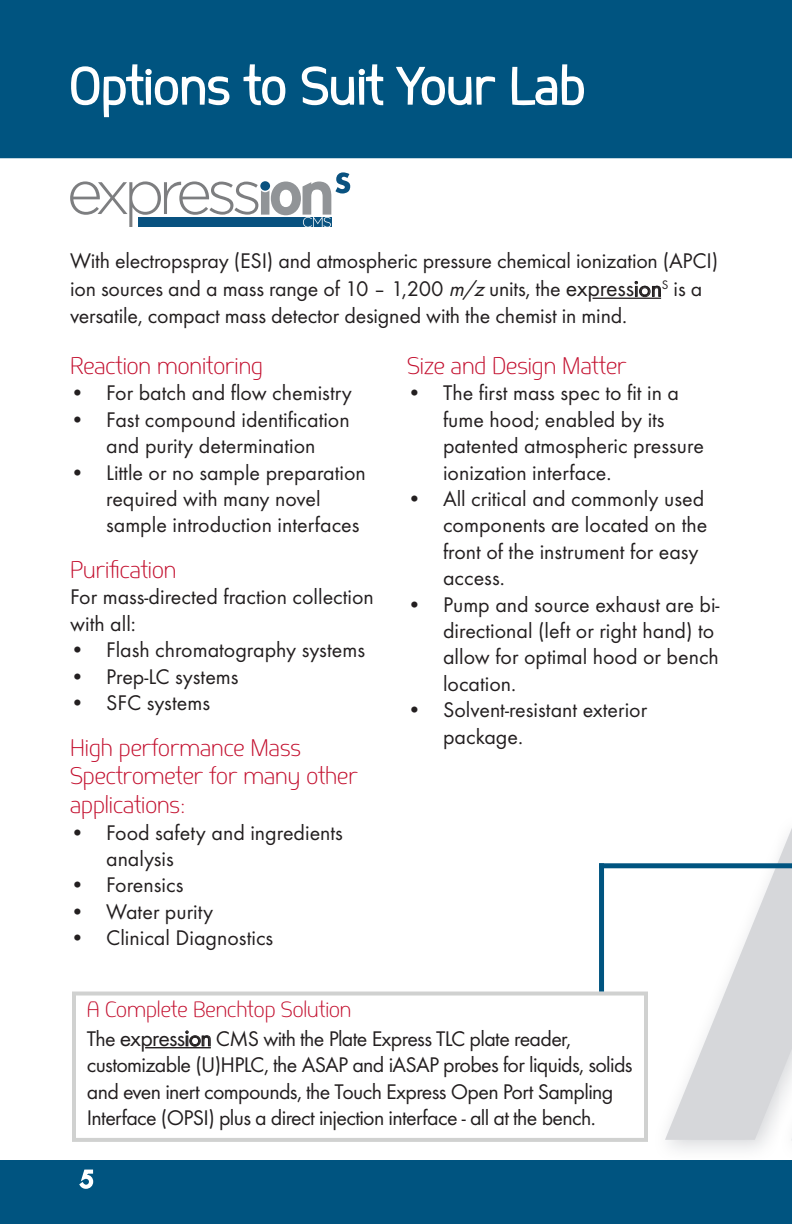
<style>
.page{position:relative;width:792px;height:1224px;background:#fff}
.page>*{position:absolute;margin:0;border:0;box-sizing:border-box;transform-origin:0 0}
.t1{font:300 24px/28.8px "Springsteel";color:#c3102f}
.t2{font:22px/26.4px "Futura TOT";color:#231f20}
.t3{font:22px/26.4px "Futura TOT";letter-spacing:-.03em;color:#231f20}
.t4{font:300 22px "Springsteel";color:#c3102f}
.s1{font-style:italic}
.s2{font-size:24px}
</style>
<div class="page">
<div style="left:0;top:0;width:792px;height:158px;background:#005480"></div>
<div style="left:0;top:1161px;width:792px;height:63px;background:#005480"></div>
<svg style="left:79px;top:1169px;width:15px;height:20px"></svg>
<svg style="left:70px;top:65px;width:161px;height:54px"></svg>
<svg style="left:242px;top:66px;width:45px;height:41px"></svg>
<svg style="left:300px;top:65px;width:85px;height:42px"></svg>
<svg style="left:394px;top:65px;width:102px;height:42px"></svg>
<svg style="left:510px;top:66px;width:75px;height:41px"></svg>
<svg style="left:635px;top:281px;width:26px;height:17px"></svg>
<svg style="left:70px;top:172px;width:280px;height:55px"></svg>
<hr style="left:593px;top:298px;width:68px;height:1px;background:#231f20">
<div style="left:72px;top:992px;width:576px;height:150px;border:4px solid #d0d1d0"></div>
<svg style="left:185px;top:1030px;width:26px;height:17px"></svg>
<img style="left:653px;top:868px;width:126px;height:293px">
<svg style="left:665px;top:828px;width:127px;height:312px"></svg>
<div style="left:599px;top:863px;width:5px;height:129px;background:#005480"></div>
<div style="left:599px;top:863px;width:193px;height:5px;background:#005480"></div>
<hr style="left:145px;top:1047px;width:66px;height:1px;background:#231f20">
<p class="t2" style="left:70px;top:246px;width:650px;line-height:28.8px">With electropspray (ESI) and atmospheric pressure chemical ionization (APCI) ion sources and a mass range of 10 – 1,200 <span class="s1">m/z</span>units, the <span class="s2">expression</span><sup>S</sup> is a</p>
<p class="t2" style="left:70px;top:302px;width:558px">versatile, compact mass detector designed with the chemist in mind.</p>
<p class="t1" style="left:70px;top:351px;width:194px">Reaction monitoring</p>
<p class="t2" style="left:70px;top:380px;width:283px">• For batch and flow chemistry</p>
<p class="t2" style="left:70px;top:406px;width:281px;text-align:center">• Fast compound identification and purity determination</p>
<p class="t2" style="left:106px;top:459px;width:261px;text-indent:-36px">• Little or no sample preparation required with many novel sample introduction interfaces</p>
<p class="t1" style="left:70px;top:555px;width:108px">Purification</p>
<p class="t2" style="left:70px;top:584px;width:305px">For mass-directed fraction collection with all:</p>
<p class="t2" style="left:70px;top:637px;width:296px">• Flash chromatography systems</p>
<p class="t2" style="left:70px;top:663px;width:170px">• Prep-LC systems</p>
<p class="t2" style="left:70px;top:689px;width:142px">• SFC systems</p>
<p class="t1" style="left:70px;top:733px;width:289px">High performance Mass<br>Spectrometer for many other applications:</p>
<p class="t2" style="left:106px;top:819px;width:238px;text-indent:-36px">• Food safety and ingredients analysis</p>
<p class="t2" style="left:70px;top:872px;width:115px">• Forensics</p>
<p class="t2" style="left:70px;top:898px;width:145px">• Water purity</p>
<p class="t2" style="left:70px;top:925px;width:205px">• Clinical Diagnostics</p>
<p class="t1" style="left:407px;top:351px;width:221px">Size and Design Matter</p>
<p class="t2" style="left:443px;top:380px;width:262px;text-indent:-36px">• The first mass spec to fit in a fume hood; enabled by its patented atmospheric pressure ionization interface.</p>
<p class="t2" style="left:443px;top:485px;width:266px;text-indent:-36px">• All critical and commonly used components are located on the front of the instrument for easy access.</p>
<p class="t2" style="left:443px;top:591px;width:278px;text-indent:-36px">• Pump and source exhaust are bi&shy;directional (left or right hand) to allow for optimal hood or bench location.</p>
<p class="t2" style="left:443px;top:697px;width:206px;text-indent:-36px">• Solvent-resistant exterior package.</p>
<p class="t4" style="left:87px;top:996px;width:266px">A Complete Benchtop Solution</p>
<p class="t3" style="left:87px;top:1025px;width:547px">The <span class="s2">expression</span> CMS with the Plate Express TLC plate reader, customizable (U)HPLC, the ASAP and iASAP probes for liquids, solids and even inert compounds, the Touch Express Open Port Sampling Interface (OPSI) plus a direct injection interface - all at the bench.</p>
</div>
